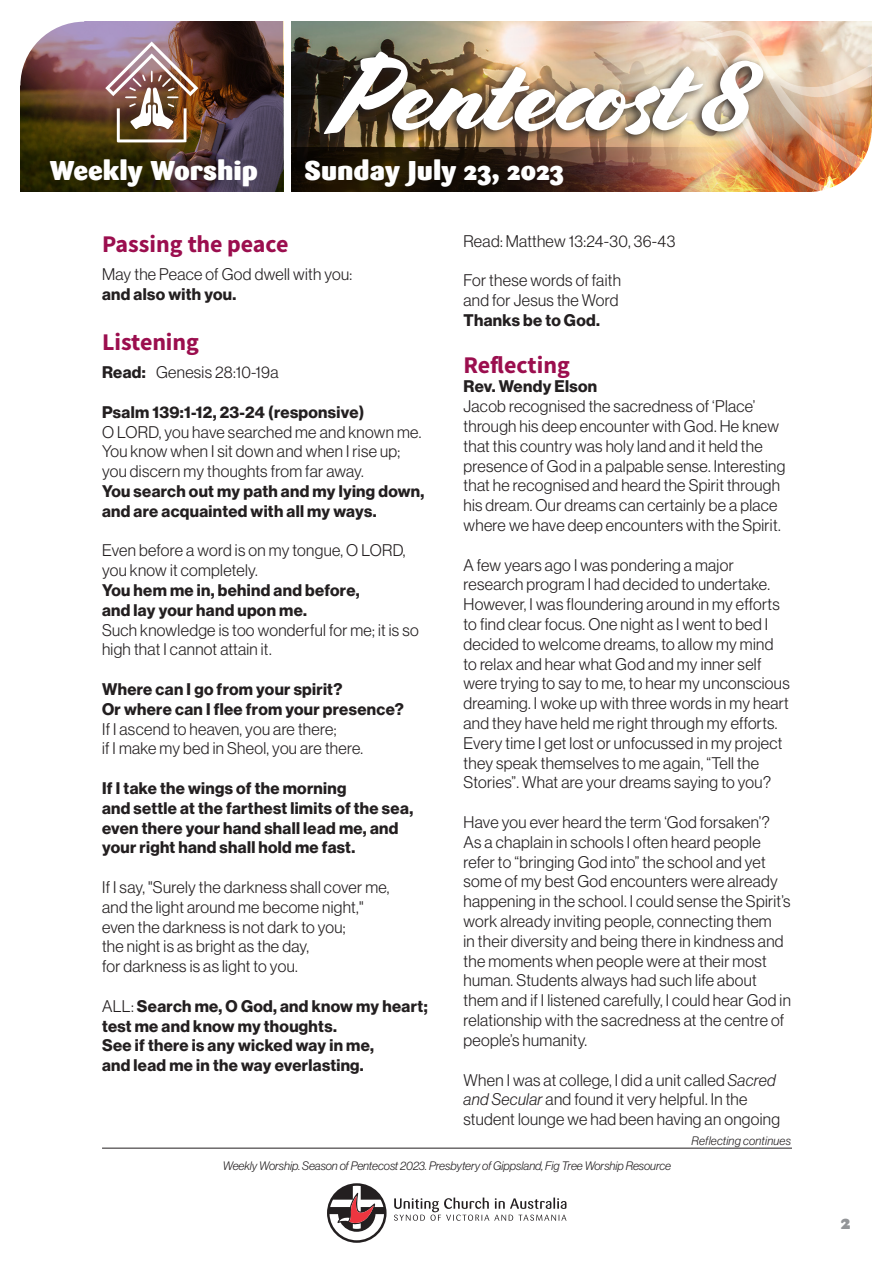
<style>
.page{position:relative;width:893px;height:1263px;background:#fff}
.page>*{position:absolute;margin:0;border:0;box-sizing:border-box;transform-origin:0 0}
.t1{font:108px "Cortado";letter-spacing:-.01em;color:#fff}
.t2{font:900 27px "Sari";color:#fff}
.Heading{font:24px "Source Sans Variable";color:#9b0e4e}
.t3{font:900 19.5px "Sari";color:#939598}
.Heading-2{font:16.5px/19.8px "N Haas Grotesk DS Pro 45 Lt";letter-spacing:.02em;color:#231f20}
.Heading-3{font:16.5px/19.8px "N Haas Grotesk DS Pro 75 Bd";letter-spacing:.02em;color:#231f20}
.Text_box_body{font:12px "N Haas Grotesk DS Pro 46 Lt It";color:#231f20}
.Text_box_body-2{font:12px "N Haas Grotesk DS Pro 46 Lt It";letter-spacing:.02em;color:#231f20}
.s1{font-family:"N Haas Grotesk DS Pro 75 Bd"}
.s2{font-family:"N Haas Grotesk DS Pro 45 Lt"}
.s3{font-family:"N Haas Grotesk DS Pro 46 Lt It"}
</style>
<div class="page">
<svg style="left:394px;top:1197px;width:172px;height:24px"></svg>
<svg style="left:327px;top:1183px;width:60px;height:60px"></svg>
<hr style="left:102px;top:1148px;width:690px;height:1px;background:#231f20">
<img style="left:292px;top:21px;width:407px;height:127px">
<img style="left:20px;top:21px;width:263px;height:171px">
<img style="left:105px;top:42px;width:93px;height:100px">
<svg style="left:20px;top:21px;width:64px;height:64px"></svg>
<svg style="left:292px;top:148px;width:407px;height:44px;background:#442b1c"></svg>
<div style="left:313px;top:46px;width:455px;height:99px;background:#231f20;opacity:.91"></div>
<img style="left:699px;top:21px;width:173px;height:171px">
<h1 class="t1" style="left:333px;top:31px;width:420px">Pentecost 8</h1>
<h2 class="t2" style="left:50px;top:154px;width:210px">Weekly Worship</h2>
<h2 class="t2" style="left:304px;top:154px;width:261px">Sunday July 23, 2023</h2>
<p class="Heading" style="left:102px;top:229px;width:188px">Passing the peace</p>
<p class="Heading-2" style="left:102px;top:264px;width:252px">May the Peace of God dwell with you:</p>
<p class="Heading-3" style="left:102px;top:285px;width:136px">and also with you.</p>
<p class="Heading" style="left:102px;top:327px;width:98px">Listening</p>
<p class="Heading-2" style="left:102px;top:362px;width:178px"><span class="s1">Read:</span> Genesis 28:10-19a</p>
<p class="Heading-3" style="left:102px;top:402px;width:264px">Psalm 139:1-12, 23-24 (responsive)</p>
<p class="Heading-2" style="left:102px;top:422px;width:321px">O LORD, you have searched me and known me.</p>
<p class="Heading-2" style="left:102px;top:442px;width:300px">You know when I sit down and when I rise up; you discern my thoughts from far away.</p>
<p class="Heading-3" style="left:102px;top:481px;width:324px">You search out my path and my lying down, and are acquainted with all my ways.</p>
<p class="Heading-2" style="left:102px;top:541px;width:305px">Even before a word is on my tongue, O LORD, you know it completely.</p>
<p class="Heading-3" style="left:102px;top:580px;width:259px">You hem me in, behind and before,</p>
<p class="Heading-3" style="left:102px;top:600px;width:206px">and lay your hand upon me.</p>
<p class="Heading-2" style="left:102px;top:620px;width:318px">Such knowledge is too wonderful for me; it is so high that I cannot attain it.</p>
<p class="Heading-3" style="left:102px;top:679px;width:242px">Where can I go from your spirit?</p>
<p class="Heading-3" style="left:102px;top:699px;width:303px">Or where can I flee from your presence?</p>
<p class="Heading-2" style="left:102px;top:719px;width:236px">If I ascend to heaven, you are there;</p>
<p class="Heading-2" style="left:102px;top:739px;width:263px">if I make my bed in Sheol, you are there.</p>
<p class="Heading-3" style="left:102px;top:778px;width:246px">If I take the wings of the morning</p>
<p class="Heading-3" style="left:102px;top:798px;width:313px">and settle at the farthest limits of the sea,</p>
<p class="Heading-3" style="left:102px;top:818px;width:298px">even there your hand shall lead me, and your right hand shall hold me fast.</p>
<p class="Heading-2" style="left:102px;top:877px;width:289px">If I say, "Surely the darkness shall cover me,</p>
<p class="Heading-2" style="left:102px;top:897px;width:263px">and the light around me become night,"</p>
<p class="Heading-2" style="left:102px;top:917px;width:245px">even the darkness is not dark to you;</p>
<p class="Heading-2" style="left:102px;top:937px;width:208px">the night is as bright as the day,</p>
<p class="Heading-2" style="left:102px;top:956px;width:197px">for darkness is as light to you.</p>
<p class="Heading-3" style="left:102px;top:996px;width:327px"><span class="s2">ALL:</span> Search me, O God, and know my heart;</p>
<p class="Heading-3" style="left:102px;top:1016px;width:236px">test me and know my thoughts.</p>
<p class="Heading-3" style="left:102px;top:1036px;width:273px">See if there is any wicked way in me,</p>
<p class="Heading-3" style="left:102px;top:1056px;width:263px">and lead me in the way everlasting.</p>
<p class="Heading-2" style="left:463px;top:231px;width:213px">Read: Matthew 13:24-30, 36-43</p>
<p class="Heading-2" style="left:463px;top:270px;width:159px">For these words of faith</p>
<p class="Heading-2" style="left:463px;top:290px;width:156px">and for Jesus the Word</p>
<p class="Heading-3" style="left:463px;top:310px;width:138px">Thanks be to God.</p>
<p class="Heading" style="left:463px;top:350px;width:108px">Reflecting</p>
<p class="Heading-3" style="left:463px;top:377px;width:135px">Rev. Wendy Elson</p>
<p class="Heading-2" style="left:463px;top:396px;width:323px">Jacob recognised the sacredness of ‘Place’ through his deep encounter with God. He knew that this country was holy land and it held the presence of God in a palpable sense. Interesting that he recognised and heard the Spirit through his dream. Our dreams can certainly be a place where we have deep encounters with the Spirit.</p>
<p class="Heading-2" style="left:463px;top:555px;width:328px">A few years ago I was pondering a major research program I had decided to undertake.<br>However, I was floundering around in my efforts to find clear focus. One night as I went to bed I decided to welcome dreams, to allow my mind to relax and hear what God and my inner self were trying to say to me, to hear my unconscious dreaming. I woke up with three words in my heart and they have held me right through my efforts.<br>Every time I get lost or unfocussed in my project they speak themselves to me again, “Tell the Stories”. What are your dreams saying to you?</p>
<p class="Heading-2" style="left:463px;top:812px;width:329px">Have you ever heard the term ‘God forsaken’?<br>As a chaplain in schools I often heard people refer to “bringing God into” the school and yet some of my best God encounters were already happening in the school. I could sense the Spirit’s work already inviting people, connecting them<br>in their diversity and being there in kindness and the moments when people were at their most human. Students always had such life about them and if I listened carefully, I could hear God in relationship with the sacredness at the centre of people’s humanity.</p>
<p class="Heading-2" style="left:463px;top:1070px;width:318px">When I was at college, I did a unit called <span class="s3">Sacred and Secular</span> and found it very helpful. In the student lounge we had been having an ongoing</p>
<p class="Text_box_body-2" style="left:692px;top:1134px;width:101px">Reflecting continues</p>
<p class="Text_box_body" style="left:223px;top:1159px;width:450px">Weekly Worship. Season of Pentecost 2023. Presbytery of Gippsland, Fig Tree Worship Resource</p>
<p class="t3" style="left:841px;top:1210px;width:11px">2</p>
</div>
